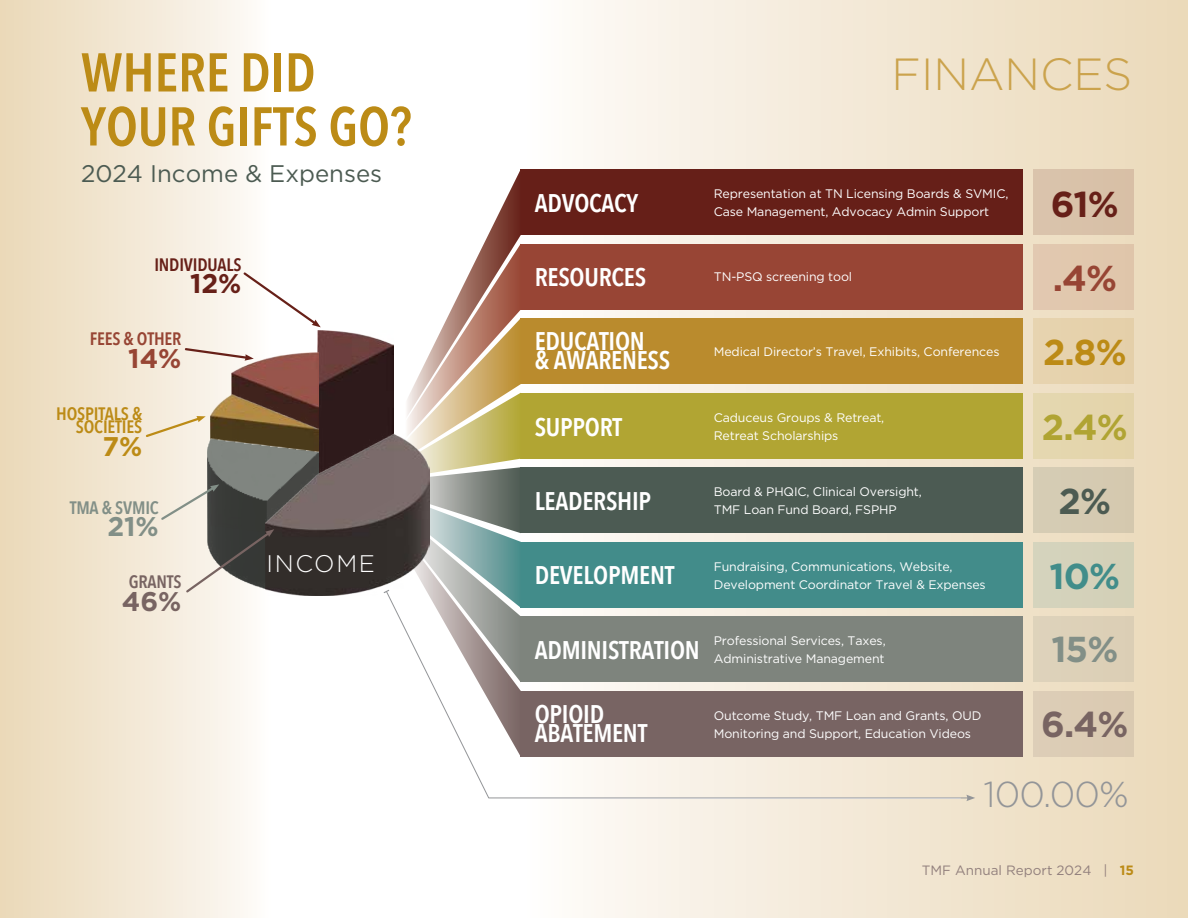
<style>
.page{position:relative;width:1188px;height:918px;background:#fff}
.page>*{position:absolute;margin:0;border:0;box-sizing:border-box;transform-origin:0 0}
.t1{font:600 54px/54px "Avenir Next Condensed";color:#bc8b16}
.t2{font:300 45px "Gotham";color:#cba34d}
.t3{font:300 36px "Gotham";color:#939598}
.t4{font:700 36px "Gotham";color:#b0a433}
.t5{font:700 36px "Gotham";color:#786462}
.t6{font:700 36px "Gotham";color:#bc8b16}
.t7{font:700 36px "Gotham";color:#672018}
.t8{font:700 36px "Gotham";color:#974534}
.t9{font:700 36px "Gotham";color:#418d8a}
.t10{font:700 36px "Gotham";color:#828f87}
.t11{font:700 36px "Gotham";color:#4c5b52}
.t12{font:700 27px "Gotham";color:#672018}
.t13{font:700 27px "Gotham";color:#974534}
.t14{font:700 27px "Gotham";color:#828f87}
.t15{font:700 27px "Gotham";color:#786462}
.t16{font:700 27px "Gotham";color:#bc8b16}
.t17{font:600 25.5px/19.5px "Avenir Next Condensed";letter-spacing:-.01em;color:#fff}
.t18{font:24px "Gotham";color:#4c5b52}
.t19{font:300 24px "Gotham";letter-spacing:.07em;color:#fff}
.t20{font:600 18px/13.5px "Avenir Next Condensed";letter-spacing:-.01em;color:#bc8b16;text-align:right}
.t21{font:600 18px "Avenir Next Condensed";letter-spacing:-.01em;color:#672018}
.t22{font:600 18px "Avenir Next Condensed";letter-spacing:-.01em;color:#974534}
.t23{font:600 18px "Avenir Next Condensed";letter-spacing:-.01em;color:#828f87}
.t24{font:600 18px "Avenir Next Condensed";letter-spacing:-.01em;color:#786462}
.t25{font:13.5px "Gotham";color:#92807d}
.t26{font:12.3px/18px "Gotham";letter-spacing:-.01em;color:#fff}
.s1{font-weight:700;color:#bc8b16}
</style>
<div class="page">
<div style="left:0;top:0;width:272px;height:918px;background:linear-gradient(to right,#ead8b7,#fdfbf9)"></div>
<div style="left:521px;top:0;width:667px;height:918px;background:linear-gradient(to right,#fefcfa,#ead8b8)"></div>
<div style="left:521px;top:169px;width:502px;height:66px;background:#661f18"></div>
<div style="left:521px;top:244px;width:502px;height:66px;background:#984535"></div>
<div style="left:521px;top:318px;width:502px;height:66px;background:#ba8b2d"></div>
<div style="left:521px;top:393px;width:502px;height:66px;background:#b1a533"></div>
<div style="left:521px;top:467px;width:502px;height:66px;background:#4c5b53"></div>
<div style="left:521px;top:542px;width:502px;height:66px;background:#428c8a"></div>
<div style="left:521px;top:616px;width:502px;height:66px;background:#7e847d"></div>
<div style="left:521px;top:691px;width:502px;height:66px;background:#786463"></div>
<div style="left:1033px;top:169px;width:101px;height:66px;background:#d9c1a9"></div>
<div style="left:1033px;top:244px;width:101px;height:66px;background:#e1c7ad"></div>
<div style="left:1033px;top:318px;width:101px;height:66px;background:#e6d1ac"></div>
<div style="left:1033px;top:393px;width:101px;height:66px;background:#e4d5ad"></div>
<div style="left:1033px;top:467px;width:101px;height:66px;background:#d5cab2"></div>
<div style="left:1033px;top:542px;width:101px;height:66px;background:#d4d1ba"></div>
<div style="left:1033px;top:616px;width:101px;height:66px;background:#ddd0b8"></div>
<div style="left:1033px;top:691px;width:101px;height:66px;background:#dccbb4"></div>
<svg style="left:407px;top:169px;width:114px;height:392px"></svg>
<svg style="left:429px;top:561px;width:533px;height:239px"></svg>
<img style="left:317px;top:330px;width:77px;height:103px">
<img style="left:231px;top:352px;width:87px;height:42px">
<img style="left:210px;top:394px;width:108px;height:44px">
<img style="left:207px;top:438px;width:59px;height:91px">
<img style="left:266px;top:433px;width:163px;height:163px">
<svg style="left:242px;top:270px;width:79px;height:57px"></svg>
<svg style="left:183px;top:347px;width:71px;height:14px"></svg>
<svg style="left:144px;top:416px;width:62px;height:23px"></svg>
<svg style="left:159px;top:484px;width:60px;height:38px;background:#cdc8be"></svg>
<svg style="left:184px;top:529px;width:90px;height:66px;background:#908d87"></svg>
<svg style="left:385px;top:590px;width:584px;height:209px"></svg>
<svg style="left:966px;top:795px;width:9px;height:6px"></svg>
<svg style="left:383px;top:589px;width:7px;height:5px"></svg>
<h1 class="t1" style="left:81px;top:44px;width:332px">WHERE DID<br>YOUR GIFTS GO?</h1>
<h3 class="t18" style="left:81px;top:158px;width:303px">2024 Income &amp; Expenses</h3>
<h3 class="t21" style="left:154px;top:249px;width:89px">INDIVIDUALS</h3>
<h3 class="t12" style="left:190px;top:266px;width:53px">12%</h3>
<h3 class="t22" style="left:90px;top:324px;width:93px">FEES &amp; OTHER</h3>
<h3 class="t13" style="left:128px;top:340px;width:55px">14%</h3>
<h3 class="t20" style="left:56px;top:406px;width:88px">HOSPITALS &amp;<br>SOCIETIES</h3>
<h3 class="t16" style="left:102px;top:428px;width:41px">7%</h3>
<h3 class="t23" style="left:70px;top:492px;width:91px">TMA &amp; SVMIC</h3>
<h3 class="t14" style="left:107px;top:509px;width:53px">21%</h3>
<h3 class="t24" style="left:129px;top:567px;width:54px">GRANTS</h3>
<h3 class="t15" style="left:122px;top:583px;width:61px">46%</h3>
<h3 class="t19" style="left:267px;top:549px;width:110px">INCOME</h3>
<h2 class="t2" style="left:892px;top:46px;width:242px">FINANCES</h2>
<h3 class="t17" style="left:535px;top:193px;width:105px">ADVOCACY</h3>
<p class="t26" style="left:714px;top:185px;width:296px">Representation at TN Licensing Boards &amp; SVMIC,<br>Case Management, Advocacy Admin Support</p>
<h3 class="t7" style="left:1051px;top:180px;width:69px">61%</h3>
<h3 class="t17" style="left:535px;top:267px;width:113px">RESOURCES</h3>
<p class="t26" style="left:714px;top:268px;width:140px">TN-PSQ screening tool</p>
<h3 class="t8" style="left:1053px;top:254px;width:66px">.4%</h3>
<h3 class="t17" style="left:535px;top:331px;width:137px">EDUCATION<br>&amp; AWARENESS</h3>
<p class="t26" style="left:714px;top:343px;width:287px">Medical Director’s Travel, Exhibits, Conferences</p>
<h3 class="t6" style="left:1043px;top:328px;width:85px">2.8%</h3>
<h3 class="t17" style="left:535px;top:416px;width:89px">SUPPORT</h3>
<p class="t26" style="left:714px;top:408px;width:172px">Caduceus Groups &amp; Retreat,<br>Retreat Scholarships</p>
<h3 class="t4" style="left:1042px;top:404px;width:87px">2.4%</h3>
<h3 class="t17" style="left:535px;top:490px;width:118px">LEADERSHIP</h3>
<p class="t26" style="left:714px;top:482px;width:210px">Board &amp; PHQIC, Clinical Oversight,<br>TMF Loan Fund Board, FSPHP</p>
<h3 class="t11" style="left:1059px;top:478px;width:54px">2%</h3>
<h3 class="t17" style="left:535px;top:565px;width:141px">DEVELOPMENT</h3>
<p class="t26" style="left:714px;top:557px;width:273px">Fundraising, Communications, Website,<br>Development Coordinator Travel &amp; Expenses</p>
<h3 class="t9" style="left:1050px;top:552px;width:72px">10%</h3>
<h3 class="t17" style="left:535px;top:640px;width:167px">ADMINISTRATION</h3>
<h3 class="t17" style="left:535px;top:703px;width:114px">OPIOID<br>ABATEMENT</h3>
<p class="t26" style="left:714px;top:632px;width:173px">Professional Services, Taxes,<br>Administrative Management</p>
<p class="t26" style="left:714px;top:706px;width:269px">Outcome Study, TMF Loan and Grants, OUD<br>Monitoring and Support, Education Videos</p>
<h3 class="t10" style="left:1051px;top:626px;width:69px">15%</h3>
<h3 class="t5" style="left:1041px;top:700px;width:89px">6.4%</h3>
<h3 class="t3" style="left:984px;top:771px;width:147px">100.00%</h3>
<p class="t25" style="left:922px;top:861px;width:214px">TMF Annual Report 2024 | <span class="s1">15</span></p>
</div>
